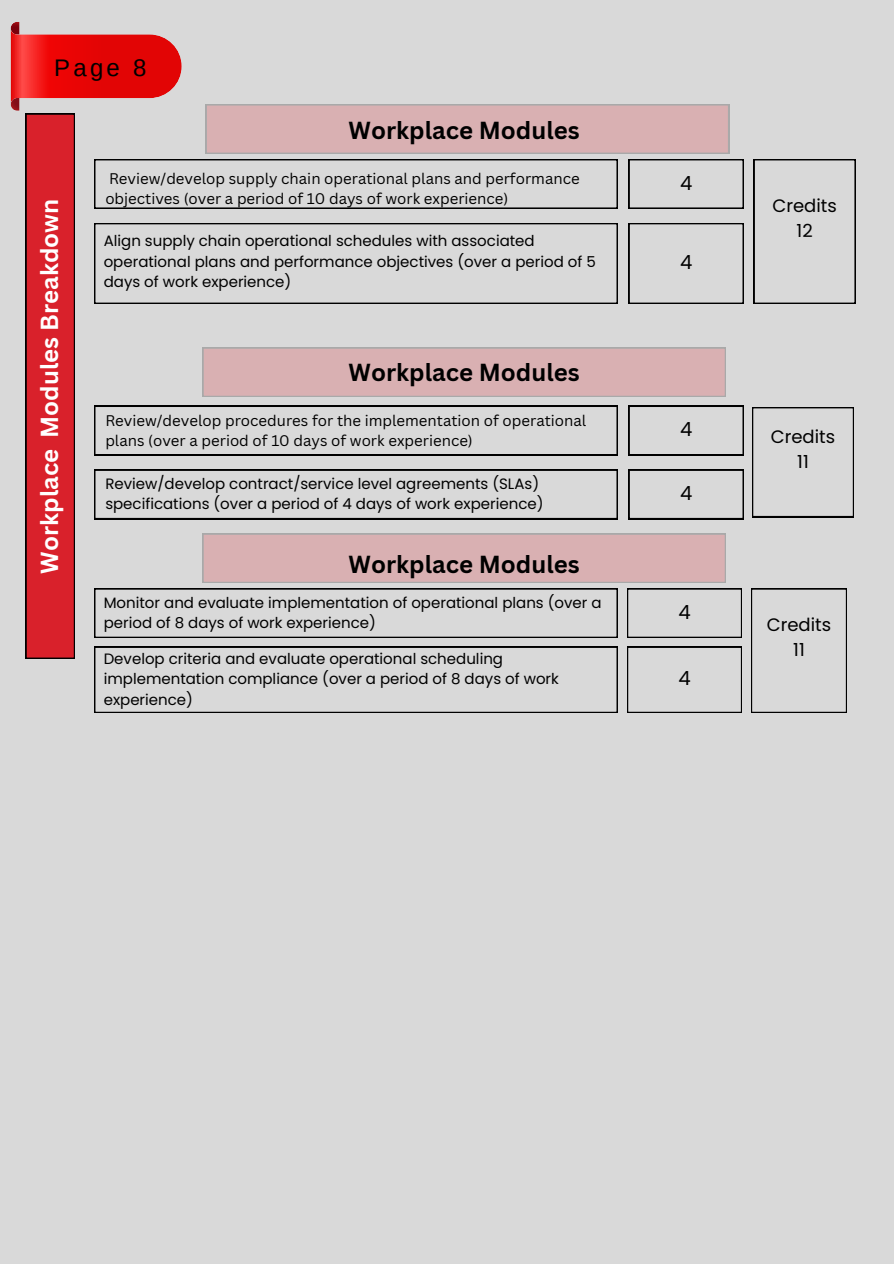
<style>
.page{position:relative;width:894px;height:1264px;background:#fff}
.page>*{position:absolute;margin:0;border:0;box-sizing:border-box;transform-origin:0 0}
.t1{font:700 24px "Canva Sans";color:#000}
.t2{font:700 24px "Canva Sans";color:#fff}
.t3{font:24px "Arimo";color:#000}
.t4{font:19.5px "Poppins";color:#000}
.t5{font:18px/24.8px "Poppins";color:#000;text-align:center}
.t6{font:15px/20.2px "Poppins";color:#000}
.t7{font:15px/20.2px "Canva Sans";color:#000}
</style>
<div class="page">
<div style="left:0;top:0;width:893px;height:1263px;background:#d9d9d9"></div>
<svg style="left:753px;top:159px;width:101px;height:144px"></svg>
<svg style="left:752px;top:407px;width:101px;height:110px"></svg>
<svg style="left:751px;top:588px;width:95px;height:124px"></svg>
<svg style="left:11px;top:22px;width:732px;height:691px"></svg>
<h3 class="t3" style="left:54px;top:54px;width:94px">Page 8</h3>
<p class="t1" style="left:348px;top:114px;width:233px">Workplace Modules</p>
<h3 class="t2" style="left:33px;top:573px;width:376px;rotate:-90deg">Workplace Modules Breakdown</h3>
<h2 class="t7" style="left:109px;top:168px;width:472px">Review/develop supply chain operational plans and performance</h2>
<p class="t4" style="left:679px;top:169px;width:14px">4</p>
<h2 class="t7" style="left:105px;top:188px;width:404px">objectives (over a period of 10 days of work experience)</h2>
<h1 class="t5" style="left:772px;top:193px;width:66px">Credits<br>12</h1>
<h1 class="t4" style="left:679px;top:249px;width:14px">4</h1>
<p class="t6" style="left:104px;top:231px;width:493px">Align supply chain operational schedules with associated operational plans and performance objectives (over a period of 5 days of work experience)</p>
<p class="t1" style="left:348px;top:355px;width:233px">Workplace Modules</p>
<p class="t7" style="left:105px;top:410px;width:482px">Review/develop procedures for the implementation of operational plans (over a period of 10 days of work experience)</p>
<p class="t6" style="left:105px;top:473px;width:439px">Review/develop contract/service level agreements (SLAs) specifications (over a period of 4 days of work experience)</p>
<p class="t1" style="left:348px;top:547px;width:233px">Workplace Modules</p>
<h1 class="t6" style="left:104px;top:592px;width:499px">Monitor and evaluate implementation of operational plans (over a period of 8 days of work experience)</h1>
<h1 class="t6" style="left:104px;top:648px;width:456px">Develop criteria and evaluate operational scheduling implementation compliance (over a period of 8 days of work experience)</h1>
<p class="t4" style="left:679px;top:416px;width:14px">4</p>
<p class="t4" style="left:679px;top:479px;width:14px">4</p>
<p class="t4" style="left:678px;top:598px;width:14px">4</p>
<p class="t4" style="left:678px;top:664px;width:14px">4</p>
<p class="t5" style="left:770px;top:424px;width:66px">Credits<br>11</p>
<p class="t5" style="left:766px;top:612px;width:66px">Credits<br>11</p>
</div>
